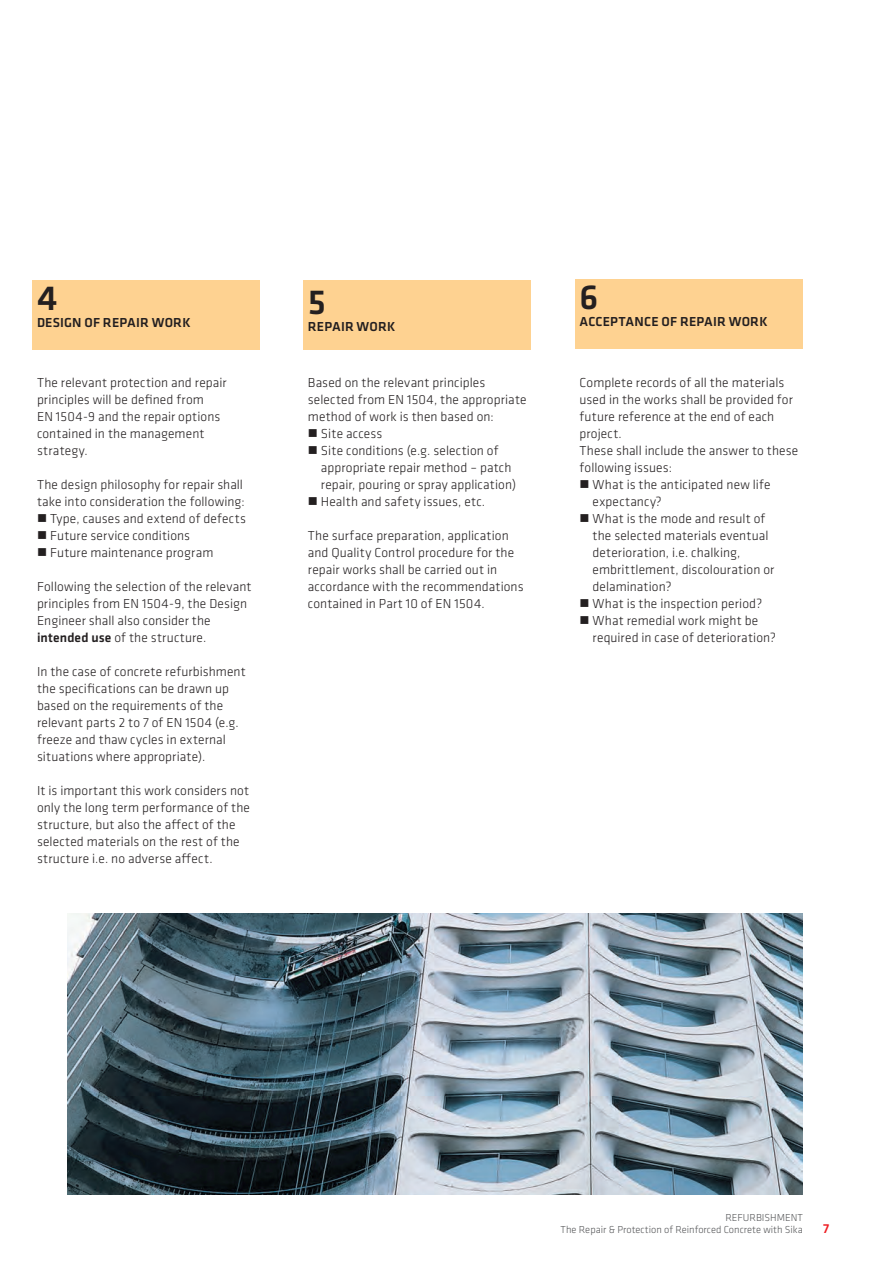
<style>
.page{position:relative;width:893px;height:1263px;background:#fff}
.page>*{position:absolute;margin:0;border:0;box-sizing:border-box;transform-origin:0 0}
.t1{font:500 36px "Klavika";color:#231f20}
.t2{font:300 13.5px/17px "Klavika";letter-spacing:.01em;color:#231f20}
.t3{font:500 13.5px "Klavika";letter-spacing:.01em;color:#231f20}
.t4{font:500 13.5px "Klavika";color:#ee1d23}
.t5{font:300 10.5px/12.6px "Klavika";color:#57585a;text-align:right}
.s1{font-weight:500}
</style>
<div class="page">
<img style="left:68px;top:914px;width:735px;height:280px">
<div style="left:32px;top:281px;width:228px;height:69px;background:#fed291"></div>
<div style="left:304px;top:281px;width:227px;height:69px;background:#fed291"></div>
<div style="left:575px;top:279px;width:228px;height:69px;background:#fed291"></div>
<p class="t1" style="left:37px;top:279px;width:22px">4</p>
<p class="t3" style="left:37px;top:316px;width:155px">DESIGN OF REPAIR WORK</p>
<p class="t2" style="left:37px;top:374px;width:191px">The relevant protection and repair principles will be defined from<br>EN 1504-9 and the repair options contained in the management strategy.</p>
<p class="t2" style="left:37px;top:476px;width:209px">The design philosophy for repair shall take into consideration the following:</p>
<p class="t2" style="left:37px;top:510px;width:210px">■ Type, causes and extend of defects</p>
<p class="t2" style="left:37px;top:527px;width:155px">■ Future service conditions</p>
<p class="t2" style="left:37px;top:544px;width:178px">■ Future maintenance program</p>
<p class="t2" style="left:37px;top:578px;width:216px">Following the selection of the relevant principles from EN 1504-9, the Design Engineer shall also consider the <span class="s1">intended use</span> of the structure.</p>
<p class="t2" style="left:37px;top:663px;width:210px">In the case of concrete refurbishment the specifications can be drawn up based on the requirements of the relevant parts 2 to 7 of EN 1504 (e.g. freeze and thaw cycles in external situations where appropriate).</p>
<p class="t2" style="left:37px;top:782px;width:215px">It is important this work considers not only the long term performance of the structure, but also the affect of the selected materials on the rest of the structure i.e. no adverse affect.</p>
<p class="t1" style="left:308px;top:282px;width:20px">5</p>
<p class="t3" style="left:308px;top:319px;width:89px">REPAIR WORK</p>
<p class="t2" style="left:308px;top:374px;width:220px">Based on the relevant principles selected from EN 1504, the appropriate method of work is then based on:</p>
<p class="t2" style="left:308px;top:425px;width:76px">■ Site access</p>
<p class="t2" style="left:321px;top:442px;width:197px;text-indent:-13px">■ Site conditions (e.g. selection of appropriate repair method – patch repair, pouring or spray application)</p>
<p class="t2" style="left:308px;top:493px;width:179px">■ Health and safety issues, etc.</p>
<p class="t2" style="left:308px;top:527px;width:217px">The surface preparation, application and Quality Control procedure for the repair works shall be carried out in accordance with the recommendations contained in Part 10 of EN 1504.</p>
<p class="t1" style="left:579px;top:277px;width:20px">6</p>
<p class="t3" style="left:579px;top:314px;width:190px">ACCEPTANCE OF REPAIR WORK</p>
<p class="t2" style="left:579px;top:374px;width:215px">Complete records of all the materials used in the works shall be provided for future reference at the end of each project.</p>
<p class="t2" style="left:579px;top:442px;width:220px">These shall include the answer to these following issues:</p>
<p class="t2" style="left:593px;top:476px;width:180px;text-indent:-13px">■ What is the anticipated new life expectancy?</p>
<p class="t2" style="left:593px;top:510px;width:183px;text-indent:-13px">■ What is the mode and result of the selected materials eventual deterioration, i.e. chalking, embrittlement, discolouration or delamination?</p>
<p class="t2" style="left:579px;top:595px;width:184px">■ What is the inspection period?</p>
<p class="t2" style="left:593px;top:612px;width:185px;text-indent:-13px">■ What remedial work might be required in case of deterioration?</p>
<p class="t5" style="left:561px;top:1211px;width:244px">REFURBISHMENT<br>The Repair &amp; Protection of Reinforced Concrete with Sika</p>
<p class="t4" style="left:823px;top:1221px;width:8px">7</p>
</div>
